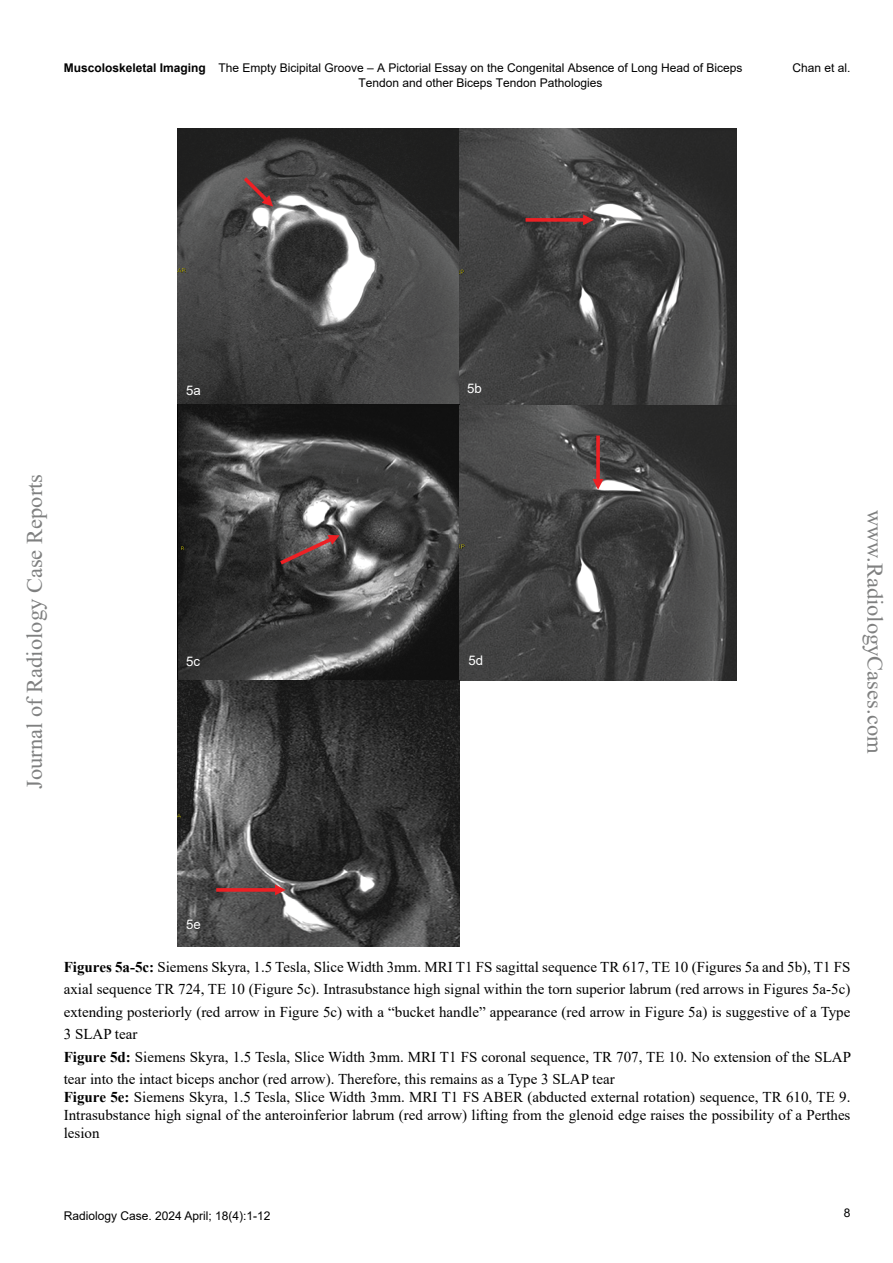
<style>
.page{position:relative;width:893px;height:1263px;background:#fff}
.page>*{position:absolute;margin:0;border:0;box-sizing:border-box;transform-origin:0 0}
.t1{font:22.5px "Times New Roman";color:#7f8080}
.t2{font:15px/22.5px "Times New Roman";color:#000}
.t3{font:13.2px "Arial";color:#fff}
.t4{font:12px/14.4px "Arial";color:#000}
.s1{font-weight:700}
</style>
<div class="page">
<img style="left:178px;top:129px;width:281px;height:817px">
<svg style="left:240px;top:173px;width:33px;height:34px"></svg>
<img style="left:459px;top:129px;width:277px;height:276px">
<svg style="left:526px;top:218px;width:57px;height:4px"></svg>
<svg style="left:583px;top:214px;width:11px;height:11px"></svg>
<svg style="left:276px;top:534px;width:64px;height:34px;background:#604849"></svg>
<img style="left:459px;top:405px;width:277px;height:275px">
<svg style="left:596px;top:436px;width:4px;height:43px"></svg>
<svg style="left:593px;top:479px;width:10px;height:11px"></svg>
<svg style="left:216px;top:888px;width:59px;height:4px"></svg>
<svg style="left:275px;top:884px;width:11px;height:11px"></svg>
<img style="left:178px;top:383px;width:32px;height:17px">
<img style="left:459px;top:380px;width:31px;height:18px">
<img style="left:178px;top:654px;width:31px;height:17px">
<img style="left:460px;top:653px;width:32px;height:17px">
<img style="left:178px;top:916px;width:32px;height:18px">
<p class="t4" style="left:358px;top:61px;width:386px;text-indent:-295px"><span class="s1">Muscoloskeletal Imaging</span> The Empty Bicipital Groove – A Pictorial Essay on the Congenital Absence of Long Head of Biceps<br>Tendon and other Biceps Tendon Pathologies</p>
<p class="t4" style="left:792px;top:61px;width:60px">Chan et al.</p>
<h1 class="t1" style="left:19px;top:789px;width:316px;rotate:-90deg">Journal of Radiology Case Reports</h1>
<p class="t3" style="left:186px;top:381px;width:16px">5a</p>
<p class="t3" style="left:467px;top:379px;width:16px">5b</p>
<p class="t3" style="left:186px;top:652px;width:15px">5c</p>
<p class="t3" style="left:468px;top:652px;width:16px">5d</p>
<h1 class="t1" style="left:891px;top:510px;width:245px;rotate:90deg">www.RadiologyCases.com</h1>
<p class="t3" style="left:186px;top:915px;width:16px">5e</p>
<p class="t2" style="left:64px;top:955px;width:789px"><span class="s1">Figures 5a-5c:</span> Siemens Skyra, 1.5 Tesla, Slice Width 3mm. MRI T1 FS sagittal sequence TR 617, TE 10 (Figures 5a and 5b), T1 FS axial sequence TR 724, TE 10 (Figure 5c). Intrasubstance high signal within the torn superior labrum (red arrows in Figures 5a-5c) extending posteriorly (red arrow in Figure 5c) with a “bucket handle” appearance (red arrow in Figure 5a) is suggestive of a Type 3 SLAP tear<br><span class="s1">Figure 5d:</span> Siemens Skyra, 1.5 Tesla, Slice Width 3mm. MRI T1 FS coronal sequence, TR 707, TE 10. No extension of the SLAP tear into the intact biceps anchor (red arrow). Therefore, this remains as a Type 3 SLAP tear</p>
<p class="t2" style="left:64px;top:1088px;width:788px;line-height:18px;text-align:justify"><span class="s1">Figure 5e:</span> Siemens Skyra, 1.5 Tesla, Slice Width 3mm. MRI T1 FS ABER (abducted external rotation) sequence, TR 610, TE 9.<br>Intrasubstance high signal of the anteroinferior labrum (red arrow) lifting from the glenoid edge raises the possibility of a Perthes lesion</p>
<p class="t4" style="left:64px;top:1209px;width:208px">Radiology Case. 2024 April; 18(4):1-12</p>
<p class="t4" style="left:844px;top:1205px;width:8px">8</p>
</div>
